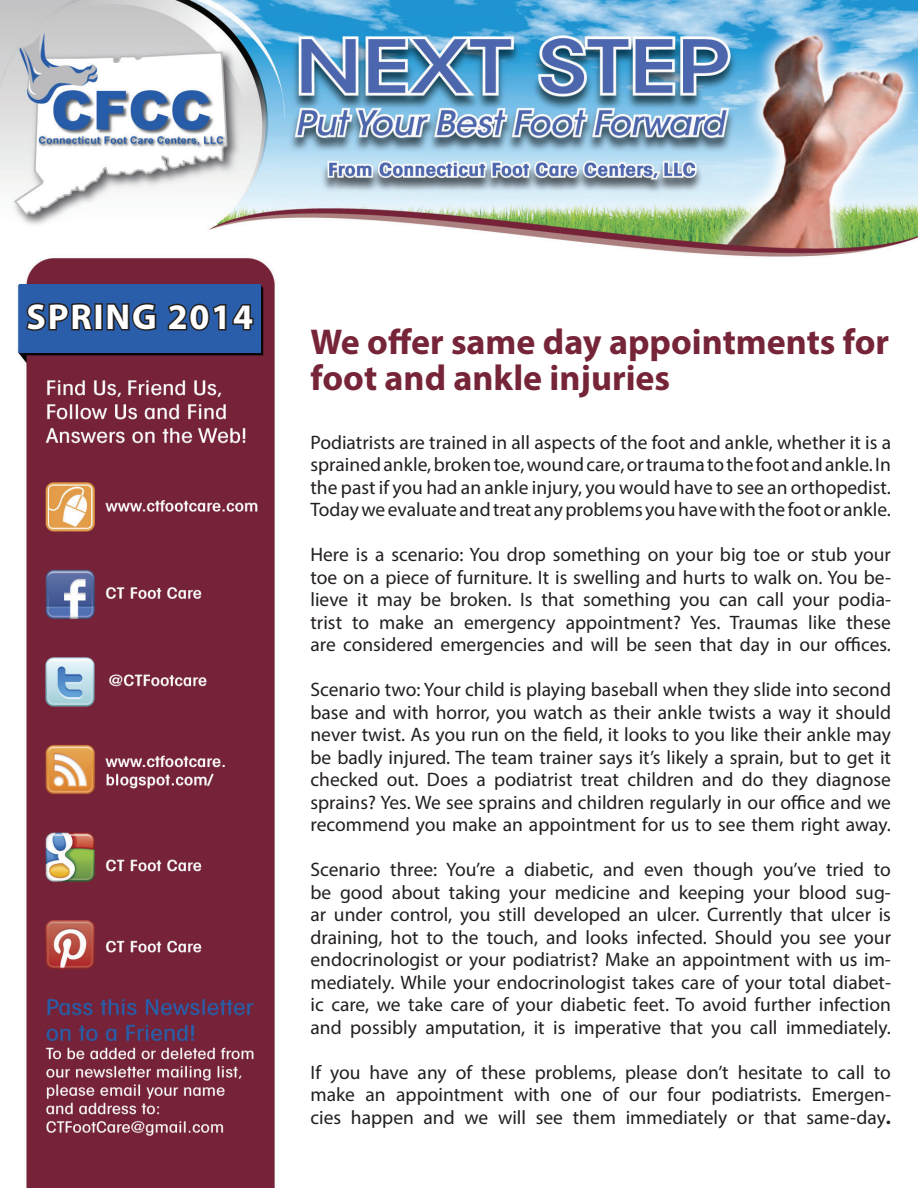
<style>
.page{position:relative;width:918px;height:1188px;background:#fff}
.page>*{position:absolute;margin:0;border:0;box-sizing:border-box;transform-origin:0 0}
.t1{font:700 36px/36px "Myriad Pro";color:#762438}
.t2{font:700 36px "Myriad Pro";letter-spacing:.05em;color:#fff}
.t3{font:19.5px/22.5px "Myriad Pro";color:#231f20;text-align:justify}
.s1{font-weight:700}
</style>
<div class="page">
<img style="left:0;top:0;width:918px;height:1188px">
<div style="left:285px;top:265px;width:633px;height:923px;background:#fff"></div>
<div style="left:19px;top:284px;width:242px;height:68px;background:#2a5eaa"></div>
<svg style="left:26px;top:302px;width:70px;height:29px"></svg>
<div style="left:94px;top:303px;width:9px;height:27px;border:3px solid #231f20"></div>
<svg style="left:106px;top:303px;width:51px;height:28px"></svg>
<svg style="left:167px;top:303px;width:87px;height:28px"></svg>
<h1 class="t2" style="left:26px;top:293px;width:228px">SPRING 2014</h1>
<h1 class="t1" style="left:311px;top:323px;width:580px">We offer same day appointments for foot and ankle injuries</h1>
<p class="t3" style="left:310px;top:430px;width:582px">Podiatrists are trained in all aspects of the foot and ankle, whether it is a sprained ankle, broken toe, wound care, or trauma to the foot and ankle. In the past if you had an ankle injury, you would have to see an orthopedist.<br>Today we evaluate and treat any problems you have with the foot or ankle.</p>
<p class="t3" style="left:310px;top:543px;width:582px">Here is a scenario: You drop something on your big toe or stub your toe on a piece of furniture. It is swelling and hurts to walk on. You be&shy;lieve it may be broken. Is that something you can call your podia&shy;trist to make an emergency appointment? Yes. Traumas like these are considered emergencies and will be seen that day in our offices.</p>
<p class="t3" style="left:310px;top:678px;width:582px">Scenario two: Your child is playing baseball when they slide into second base and with horror, you watch as their ankle twists a way it should never twist. As you run on the field, it looks to you like their ankle may be badly injured. The team trainer says it’s likely a sprain, but to get it checked out. Does a podiatrist treat children and do they diagnose sprains? Yes. We see sprains and children regularly in our office and we recommend you make an appointment for us to see them right away.</p>
<p class="t3" style="left:310px;top:858px;width:582px">Scenario three: You’re a diabetic, and even though you’ve tried to be good about taking your medicine and keeping your blood sug&shy;ar under control, you still developed an ulcer. Currently that ulcer is draining, hot to the touch, and looks infected. Should you see your endocrinologist or your podiatrist? Make an appointment with us im&shy;mediately. While your endocrinologist takes care of your total diabet&shy;ic care, we take care of your diabetic feet. To avoid further infection and possibly amputation, it is imperative that you call immediately.</p>
<p class="t3" style="left:310px;top:1061px;width:582px">If you have any of these problems, please don’t hesitate to call to make an appointment with one of our four podiatrists. Emergen&shy;cies happen and we will see them immediately or that same-day<span class="s1">.</span></p>
</div>
